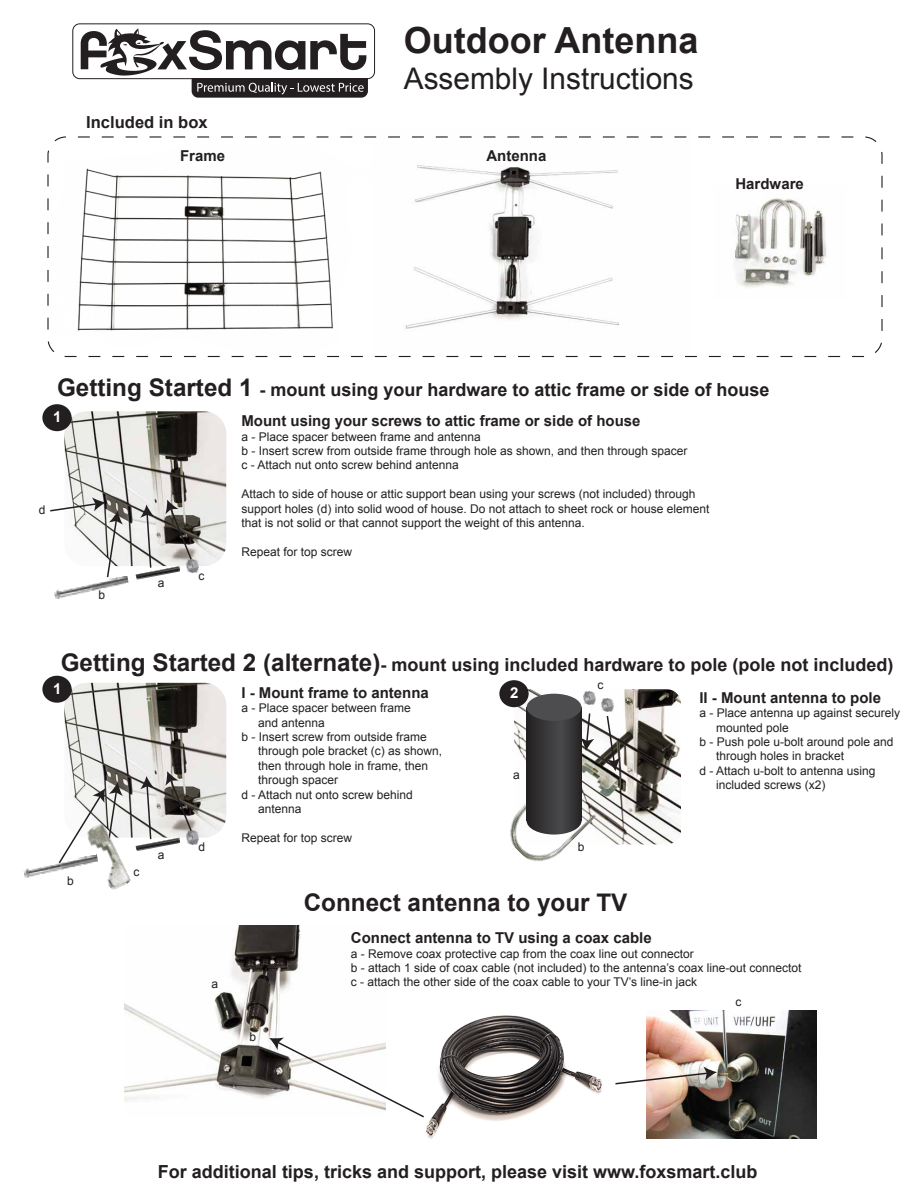
<style>
.page{position:relative;width:918px;height:1188px;background:#fff}
.page>*{position:absolute;margin:0;border:0;box-sizing:border-box;transform-origin:0 0}
.t1{font:700 36px "Arial";color:#231f20}
.t2{font:29.85px "Arial";color:#231f20}
.t3{font:700 24.3px "Arial";color:#231f20}
.t4{font:700 18px "Arial";color:#231f20}
.t5{font:700 16.5px "Arial";color:#231f20}
.t6{font:700 15px "Arial";color:#231f20}
.t7{font:700 15px "Arial";color:#fff}
.t8{font:12px/14.4px "Arial";color:#231f20}
.s1{font-size:24.3px}
</style>
<div class="page">
<img style="left:125px;top:926px;width:176px;height:175px">
<img style="left:514px;top:689px;width:167px;height:155px">
<img style="left:64px;top:411px;width:162px;height:155px">
<div style="left:42px;top:404px;width:30px;height:27px;background:#231f20;border-radius:50%"></div>
<img style="left:405px;top:165px;width:214px;height:164px">
<img style="left:49px;top:168px;width:314px;height:190px">
<div style="left:72px;top:23px;width:303px;height:56px;border:1px solid #231f20;border-radius:7px"></div>
<svg style="left:81px;top:28px;width:287px;height:70px"></svg>
<img style="left:735px;top:198px;width:91px;height:89px">
<div style="left:47px;top:136px;width:836px;height:221px;border:1px dashed #231f20;border-radius:18px"></div>
<img style="left:187px;top:559px;width:11px;height:14px">
<img style="left:54px;top:576px;width:75px;height:23px">
<img style="left:136px;top:566px;width:44px;height:14px">
<svg style="left:140px;top:505px;width:14px;height:64px"></svg>
<svg style="left:165px;top:500px;width:28px;height:61px;background:#7b7772"></svg>
<img style="left:64px;top:683px;width:162px;height:155px">
<div style="left:42px;top:676px;width:30px;height:27px;background:#231f20;border-radius:50%"></div>
<img style="left:23px;top:864px;width:49px;height:14px">
<img style="left:143px;top:840px;width:31px;height:10px">
<svg style="left:140px;top:776px;width:14px;height:65px"></svg>
<svg style="left:165px;top:771px;width:33px;height:73px;background:#8a8783"></svg>
<img style="left:72px;top:821px;width:71px;height:69px">
<svg style="left:57px;top:782px;width:66px;height:83px"></svg>
<div style="left:499px;top:680px;width:30px;height:27px;background:#231f20;border-radius:50%"></div>
<img style="left:602px;top:698px;width:11px;height:14px">
<svg style="left:584px;top:692px;width:11px;height:13px"></svg>
<svg style="left:582px;top:712px;width:12px;height:39px"></svg>
<svg style="left:606px;top:714px;width:15px;height:57px"></svg>
<img style="left:510px;top:771px;width:88px;height:91px">
<svg style="left:527px;top:710px;width:55px;height:97px;background:#363436"></svg>
<div style="left:527px;top:694px;width:55px;height:27px;background:#4d4d4f;border-radius:50%"></div>
<svg style="left:527px;top:807px;width:55px;height:28px;background:#4d4c4d"></svg>
<svg style="left:50px;top:497px;width:73px;height:82px"></svg>
<img style="left:426px;top:1015px;width:176px;height:124px">
<img style="left:646px;top:1011px;width:171px;height:128px">
<svg style="left:269px;top:1037px;width:155px;height:81px"></svg>
<svg style="left:615px;top:1066px;width:102px;height:19px"></svg>
<h1 class="t1" style="left:404px;top:17px;width:296px">Outdoor Antenna</h1>
<h2 class="t2" style="left:404px;top:59px;width:291px">Assembly Instructions</h2>
<h3 class="t5" style="left:86px;top:111px;width:123px">Included in box</h3>
<p class="t6" style="left:180px;top:145px;width:47px">Frame</p>
<p class="t6" style="left:486px;top:145px;width:61px">Antenna</p>
<p class="t6" style="left:735px;top:174px;width:70px">Hardware</p>
<p class="t8" style="left:39px;top:503px;width:8px">d</p>
<h3 class="t4" style="left:57px;top:378px;width:714px"><span class="s1">Getting Started 1</span> - mount using your hardware to attic frame or side of house</h3>
<p class="t7" style="left:53px;top:407px;width:10px">1</p>
<p class="t6" style="left:241px;top:411px;width:401px">Mount using your screws to attic frame or side of house</p>
<p class="t8" style="left:241px;top:429px;width:448px">a - Place spacer between frame and antenna<br>b - Insert screw from outside frame through hole as shown, and then through spacer c - Attach nut onto screw behind antenna</p>
<p class="t8" style="left:241px;top:487px;width:470px">Attach to side of house or attic support bean using your screws (not included) through support holes (d) into solid wood of house. Do not attach to sheet rock or house element that is not solid or that cannot support the weight of this antenna.</p>
<p class="t8" style="left:241px;top:545px;width:112px">Repeat for top screw</p>
<p class="t8" style="left:158px;top:576px;width:8px">a</p>
<p class="t8" style="left:98px;top:588px;width:8px">b</p>
<p class="t8" style="left:198px;top:568px;width:7px">c</p>
<h3 class="t4" style="left:61px;top:652px;width:834px"><span class="s1">Getting Started 2 (alternate)</span>- mount using included hardware to pole (pole not included)</h3>
<p class="t7" style="left:53px;top:678px;width:10px">1</p>
<p class="t6" style="left:241px;top:682px;width:189px">I - Mount frame to antenna</p>
<p class="t8" style="left:241px;top:701px;width:171px">a - Place spacer between frame</p>
<p class="t8" style="left:258px;top:715px;width:68px">and antenna</p>
<p class="t8" style="left:241px;top:730px;width:187px">b - Insert screw from outside frame</p>
<p class="t8" style="left:258px;top:744px;width:186px">through pole bracket (c) as shown,</p>
<p class="t8" style="left:258px;top:758px;width:172px">then through hole in frame, then</p>
<p class="t8" style="left:258px;top:773px;width:82px">through spacer</p>
<p class="t8" style="left:241px;top:787px;width:173px">d - Attach nut onto screw behind</p>
<p class="t8" style="left:258px;top:802px;width:45px">antenna</p>
<p class="t8" style="left:241px;top:830px;width:112px">Repeat for top screw</p>
<p class="t8" style="left:158px;top:848px;width:8px">a</p>
<p class="t8" style="left:67px;top:874px;width:8px">b</p>
<p class="t8" style="left:198px;top:840px;width:8px">d</p>
<p class="t8" style="left:133px;top:865px;width:7px">c</p>
<p class="t8" style="left:597px;top:678px;width:7px">c</p>
<p class="t7" style="left:510px;top:683px;width:10px">2</p>
<p class="t6" style="left:699px;top:687px;width:183px">II - Mount antenna to pole</p>
<p class="t8" style="left:699px;top:706px;width:202px">a - Place antenna up against securely</p>
<p class="t8" style="left:716px;top:720px;width:74px">mounted pole</p>
<p class="t8" style="left:699px;top:735px;width:196px">b - Push pole u-bolt around pole and</p>
<p class="t8" style="left:716px;top:749px;width:130px">through holes in bracket</p>
<p class="t8" style="left:699px;top:763px;width:178px">d - Attach u-bolt to antenna using</p>
<p class="t8" style="left:716px;top:778px;width:111px">included screws (x2)</p>
<p class="t8" style="left:513px;top:768px;width:8px">a</p>
<p class="t8" style="left:578px;top:840px;width:8px">b</p>
<p class="t8" style="left:211px;top:977px;width:8px">a</p>
<p class="t8" style="left:250px;top:1030px;width:8px">b</p>
<h3 class="t3" style="left:304px;top:886px;width:325px">Connect antenna to your TV</h3>
<p class="t6" style="left:351px;top:928px;width:302px">Connect antenna to TV using a coax cable</p>
<p class="t8" style="left:351px;top:946px;width:452px">a - Remove coax protective cap from the coax line out connector<br>b - attach 1 side of coax cable (not included) to the antenna’s coax line-out connectot c - attach the other side of the coax cable to your TV’s line-in jack</p>
<p class="t8" style="left:735px;top:995px;width:7px">c</p>
<h3 class="t4" style="left:158px;top:1159px;width:601px">For additional tips, tricks and support, please visit www.foxsmart.club</h3>
</div>
